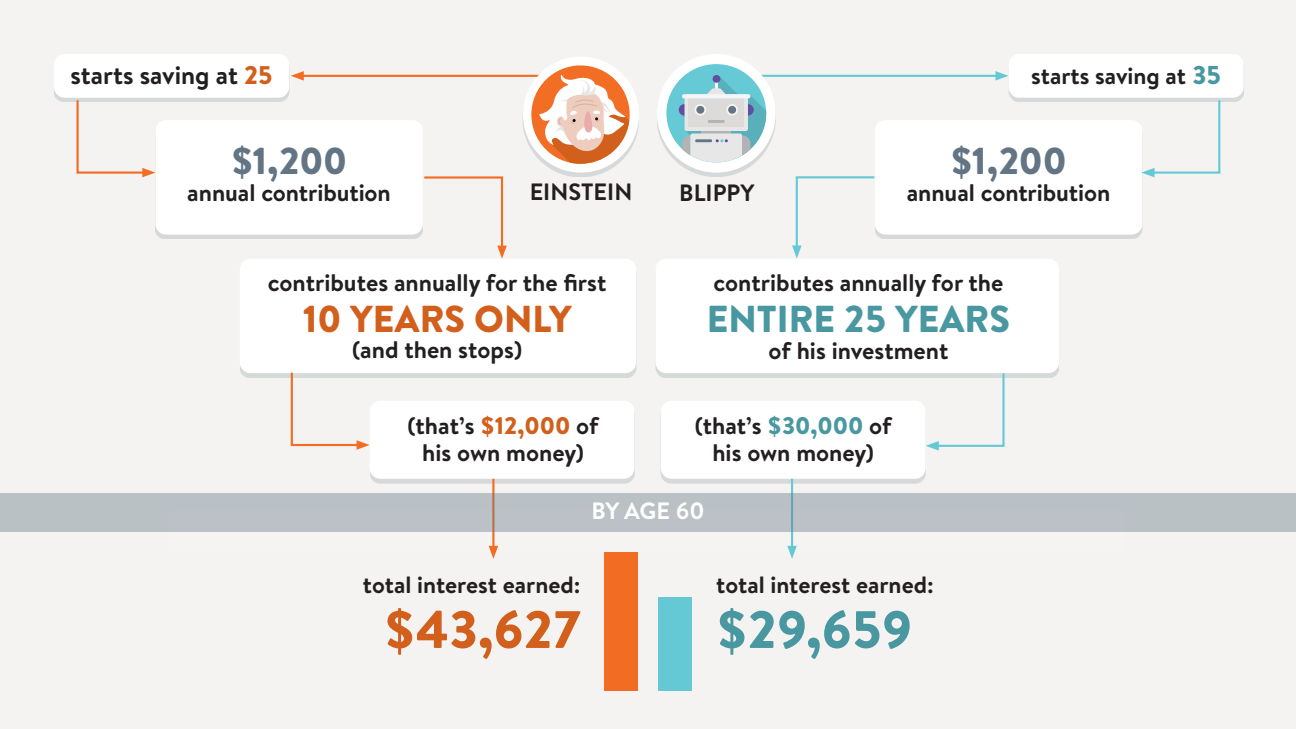
<style>
.page{position:relative;width:1296px;height:729px;background:#f4f3f1}
.page>*{position:absolute;margin:0;border:0;box-sizing:border-box;transform-origin:0 0}
.t1{font:900 52.5px "Brandon Text";color:#d25f1b}
.t2{font:900 52.5px "Brandon Text";color:#4998a1}
.t3{font:900 37.5px "Brandon Text";color:#4998a1}
.t4{font:900 37.5px "Brandon Text";letter-spacing:-.01em;color:#637584}
.t5{font:900 37.5px "Brandon Text";color:#d25f1b}
.t6{font:700 25.5px "Brandon Text";color:#231f20}
.t7{font:700 24px/27px "Brandon Text";color:#231f20;text-align:center}
.t8{font:700 23.55px "Brandon Text";color:#231f20}
.t9{font:700 23.55px "Brandon Text";letter-spacing:-.01em;color:#fff}
.s1{font-weight:900;color:#d25f1b}
.s2{font-weight:900;font-size:25.8px;color:#4998a1}
.s3{font-weight:900;color:#4998a1}
</style>
<div class="page">
<div style="left:54px;top:58px;width:235px;height:44px;background:#d6d9da"></div>
<div style="left:54px;top:54px;width:235px;height:44px;background:#fff;border-radius:11px"></div>
<div style="left:1009px;top:58px;width:235px;height:44px;background:#d6d9da"></div>
<div style="left:1009px;top:54px;width:235px;height:44px;background:#fff;border-radius:11px"></div>
<div style="left:370px;top:405px;width:265px;height:78px;background:#d6d9da"></div>
<div style="left:370px;top:401px;width:264px;height:78px;background:#fff;border-radius:11px"></div>
<div style="left:661px;top:405px;width:265px;height:78px;background:#d6d9da"></div>
<div style="left:661px;top:401px;width:265px;height:78px;background:#fff;border-radius:11px"></div>
<div style="left:240px;top:263px;width:396px;height:115px;background:#d6d9da"></div>
<div style="left:240px;top:259px;width:396px;height:114px;background:#fff;border-radius:11px"></div>
<div style="left:656px;top:263px;width:403px;height:115px;background:#d6d9da"></div>
<div style="left:656px;top:259px;width:403px;height:114px;background:#fff;border-radius:11px"></div>
<div style="left:155px;top:124px;width:268px;height:115px;background:#d6d9da"></div>
<div style="left:155px;top:120px;width:268px;height:115px;background:#fff;border-radius:11px"></div>
<div style="left:875px;top:124px;width:267px;height:115px;background:#d6d9da"></div>
<div style="left:875px;top:120px;width:267px;height:115px;background:#fff;border-radius:11px"></div>
<hr style="left:300px;top:75px;width:243px;height:2px;background:#f36c23">
<svg style="left:291px;top:71px;width:13px;height:10px"></svg>
<svg style="left:290px;top:372px;width:79px;height:78px"></svg>
<svg style="left:76px;top:100px;width:79px;height:77px"></svg>
<hr style="left:492px;top:479px;width:2px;height:71px;background:#f36c23">
<svg style="left:489px;top:546px;width:9px;height:13px"></svg>
<hr style="left:791px;top:479px;width:2px;height:71px;background:#64c9d5">
<svg style="left:787px;top:546px;width:10px;height:13px"></svg>
<svg style="left:424px;top:176px;width:83px;height:83px"></svg>
<svg style="left:926px;top:373px;width:79px;height:78px"></svg>
<svg style="left:1142px;top:100px;width:79px;height:77px"></svg>
<hr style="left:755px;top:75px;width:244px;height:2px;background:#64c9d5">
<svg style="left:995px;top:71px;width:14px;height:10px"></svg>
<svg style="left:792px;top:176px;width:84px;height:83px"></svg>
<div style="left:605px;top:552px;width:33px;height:139px;background:#f36c23"></div>
<div style="left:658px;top:597px;width:33px;height:94px;background:#64c9d5"></div>
<div style="left:0;top:493px;width:1296px;height:38px;background:#bac1c5"></div>
<div style="left:523px;top:61px;width:116px;height:116px;background:#637584;opacity:.2"></div>
<div style="left:523px;top:57px;width:116px;height:116px;background:#fff;border-radius:50%"></div>
<svg style="left:531px;top:65px;width:99px;height:99px"></svg>
<div style="left:657px;top:58px;width:119px;height:119px;background:#637584;opacity:.2"></div>
<div style="left:657px;top:54px;width:119px;height:119px;background:#fff;border-radius:50%"></div>
<svg style="left:666px;top:64px;width:100px;height:98px"></svg>
<p class="t6" style="left:70px;top:57px;width:204px">starts saving at <span class="s1">25</span></p>
<p class="t8" style="left:1031px;top:60px;width:192px">starts saving at <span class="s2">35</span></p>
<h2 class="t4" style="left:231px;top:134px;width:118px">$1,200</h2>
<p class="t7" style="left:187px;top:178px;width:205px">annual contribution</p>
<p class="t8" style="left:530px;top:176px;width:104px">EINSTEIN</p>
<p class="t8" style="left:679px;top:177px;width:77px">BLIPPY</p>
<h2 class="t4" style="left:950px;top:134px;width:118px">$1,200</h2>
<p class="t7" style="left:907px;top:178px;width:205px">annual contribution</p>
<p class="t7" style="left:268px;top:269px;width:340px">contributes annually for the first</p>
<h2 class="t5" style="left:303px;top:292px;width:270px">10 YEARS ONLY</h2>
<p class="t7" style="left:352px;top:335px;width:172px">(and then stops)</p>
<p class="t7" style="left:714px;top:269px;width:291px">contributes annually for the</p>
<h2 class="t3" style="left:707px;top:292px;width:305px">ENTIRE 25 YEARS</h2>
<p class="t7" style="left:769px;top:336px;width:181px">of his investment</p>
<p class="t7" style="left:408px;top:411px;width:192px">(that’s <span class="s1">$12,000</span> of his own money)</p>
<p class="t7" style="left:695px;top:411px;width:198px">(that’s <span class="s3">$30,000</span> of his own money)</p>
<p class="t9" style="left:591px;top:494px;width:115px">BY AGE 60</p>
<p class="t8" style="left:363px;top:568px;width:219px">total interest earned:</p>
<p class="t8" style="left:716px;top:568px;width:219px">total interest earned:</p>
<h1 class="t1" style="left:384px;top:593px;width:198px">$43,627</h1>
<h1 class="t2" style="left:716px;top:593px;width:198px">$29,659</h1>
</div>
